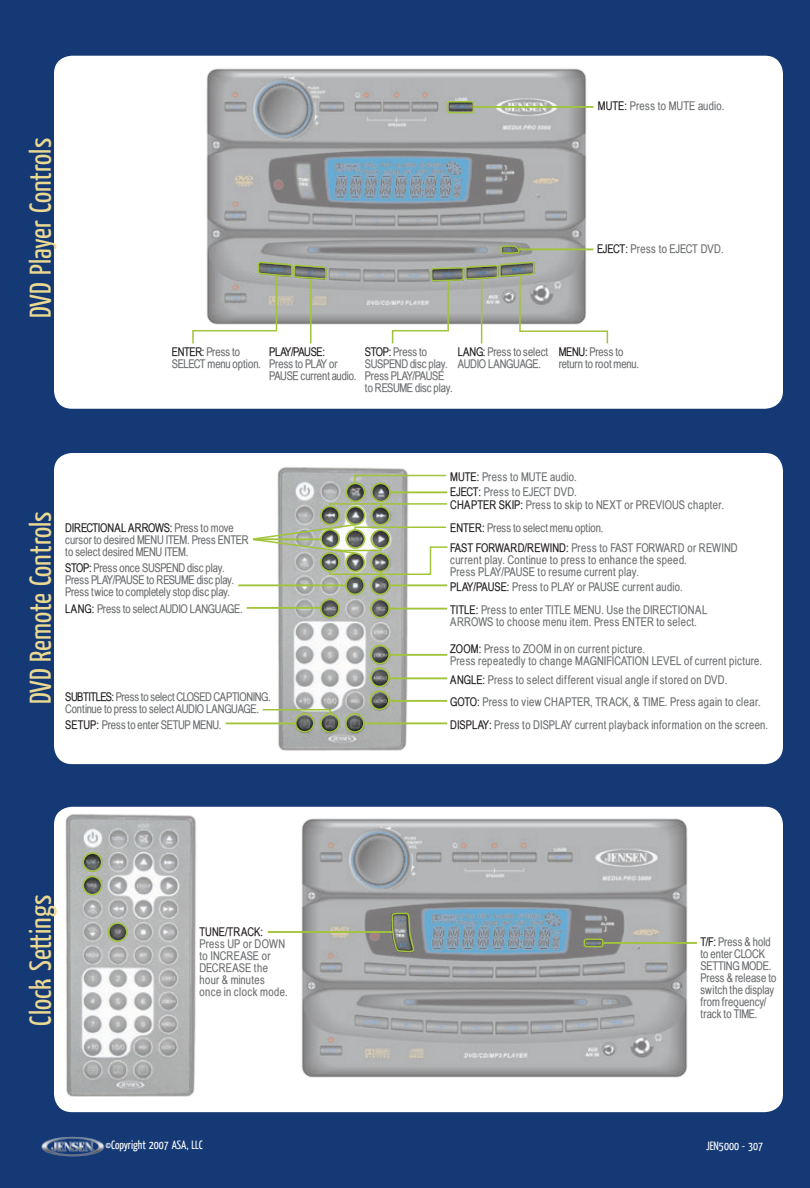
<style>
.page{position:relative;width:810px;height:1188px;background:#153975}
.page>*{position:absolute;margin:0;border:0;box-sizing:border-box;transform-origin:0 0}
.t1{font:30px "Yanone Kaffeesatz";color:#ebd891}
.t2{font:12px/12px "Babel Sans";letter-spacing:.005em;color:#6d6f71}
.t3{font:12px/12px "Babel Sans";letter-spacing:.035em;color:#6d6f71}
.t4{font:12px/12px "Babel Sans";letter-spacing:.03em;color:#6d6f71}
.t5{font:12px/12px "Babel Sans";letter-spacing:-.03em;color:#6d6f71}
.t6{font:12px "Babel Sans";color:#231f20}
.t7{font:12px "Yanone Kaffeesatz";color:#fff}
.t8{font:12px/12px "Babel Sans";letter-spacing:-.015em;color:#6d6f71}
.t9{font:12px "Babel Sans";letter-spacing:-.03em;color:#231f20}
.s1{color:#231f20}
.s2{color:#6d6f71}
</style>
<div class="page">
<div style="left:54px;top:56px;width:729px;height:353px;background:#fff;border-radius:18px"></div>
<div style="left:54px;top:807px;width:729px;height:305px;background:#fff;border-radius:18px"></div>
<img style="left:301px;top:818px;width:387px;height:260px">
<svg style="left:390px;top:912px;width:26px;height:41px"></svg>
<div style="left:584px;top:939px;width:20px;height:8px;border:2px solid #a2c43a;border-radius:2px"></div>
<hr style="left:603px;top:942px;width:94px;height:2px;background:#a2c43a">
<img style="left:59px;top:810px;width:137px;height:287px">
<div style="left:82px;top:876px;width:20px;height:20px;border:2px solid #a2c43a;border-radius:50%"></div>
<div style="left:108px;top:922px;width:20px;height:20px;border:2px solid #a2c43a;border-radius:50%"></div>
<div style="left:83px;top:852px;width:19px;height:20px;border:2px solid #a2c43a;border-radius:50%"></div>
<hr style="left:268px;top:931px;width:125px;height:2px;background:#a2c43a">
<img style="left:41px;top:1136px;width:64px;height:21px">
<div style="left:54px;top:453px;width:729px;height:311px;background:#fff;border-radius:18px"></div>
<img style="left:272px;top:576px;width:141px;height:175px">
<div style="left:370px;top:575px;width:20px;height:20px;border:2px solid #a2c43a;border-radius:50%"></div>
<div style="left:345px;top:575px;width:20px;height:20px;border:2px solid #a2c43a;border-radius:50%"></div>
<div style="left:370px;top:598px;width:20px;height:20px;border:2px solid #a2c43a;border-radius:50%"></div>
<div style="left:320px;top:598px;width:20px;height:20px;border:2px solid #a2c43a;border-radius:50%"></div>
<div style="left:370px;top:645px;width:20px;height:19px;border:2px solid #a2c43a;border-radius:50%"></div>
<div style="left:370px;top:668px;width:20px;height:19px;border:2px solid #a2c43a;border-radius:50%"></div>
<div style="left:370px;top:690px;width:19px;height:20px;border:2px solid #a2c43a;border-radius:50%"></div>
<div style="left:295px;top:713px;width:20px;height:20px;border:2px solid #a2c43a;border-radius:50%"></div>
<div style="left:320px;top:713px;width:20px;height:20px;border:2px solid #a2c43a;border-radius:50%"></div>
<div style="left:345px;top:713px;width:20px;height:20px;border:2px solid #a2c43a;border-radius:50%"></div>
<hr style="left:389px;top:584px;width:58px;height:2px;background:#a2c43a">
<hr style="left:389px;top:608px;width:58px;height:2px;background:#a2c43a">
<hr style="left:389px;top:654px;width:58px;height:2px;background:#a2c43a">
<hr style="left:389px;top:677px;width:58px;height:2px;background:#a2c43a">
<hr style="left:388px;top:700px;width:59px;height:2px;background:#a2c43a">
<hr style="left:363px;top:722px;width:84px;height:2px;background:#a2c43a">
<hr style="left:247px;top:607px;width:74px;height:2px;background:#a2c43a">
<hr style="left:226px;top:722px;width:70px;height:2px;background:#a2c43a">
<svg style="left:262px;top:708px;width:70px;height:8px"></svg>
<hr style="left:238px;top:584px;width:108px;height:2px;background:#a2c43a">
<svg style="left:191px;top:55px;width:418px;height:521px"></svg>
<h1 class="t1" style="left:21px;top:318px;width:181px;rotate:-90deg">DVD Player Controls</h1>
<p class="t2" style="left:598px;top:100px;width:128px"><span class="s1">MUTE:</span> Press to MUTE audio.</p>
<p class="t2" style="left:597px;top:243px;width:128px"><span class="s1">EJECT:</span> Press to EJECT DVD.</p>
<p class="t8" style="left:172px;top:346px;width:91px"><span class="s1">ENTER:</span> Press to<br>SELECT menu option.</p>
<p class="t9" style="left:269px;top:345px;width:57px">PLAY/PAUSE:</p>
<p class="t2" style="left:269px;top:358px;width:89px">Press to PLAY or<br>PAUSE current audio.</p>
<p class="t5" style="left:365px;top:346px;width:89px"><span class="s1">STOP:</span> Press to<br>SUSPEND disc play.<br>Press PLAY/PAUSE to RESUME disc play.</p>
<p class="t2" style="left:458px;top:346px;width:92px"><span class="s1">LANG:</span> Press to select<br>AUDIO LANGUAGE.</p>
<p class="t2" style="left:559px;top:346px;width:82px"><span class="s1">MENU:</span> Press to return to root menu.</p>
<h1 class="t1" style="left:21px;top:704px;width:194px;rotate:-90deg">DVD Remote Controls</h1>
<p class="t2" style="left:450px;top:471px;width:128px"><span class="s1">MUTE:</span> Press to MUTE audio.</p>
<p class="t2" style="left:450px;top:486px;width:128px"><span class="s1">EJECT:</span> Press to EJECT DVD.</p>
<p class="t4" style="left:450px;top:499px;width:275px"><span class="s1">CHAPTER SKIP:</span> Press to skip to NEXT or PREVIOUS chapter.</p>
<p class="t4" style="left:450px;top:542px;width:289px"><span class="s1">FAST FORWARD/REWIND:</span> Press to FAST FORWARD or REWIND current play. Continue to press to enhance the speed.<br>Press PLAY/PAUSE to resume current play.</p>
<p class="t6" style="left:65px;top:520px;width:170px">DIRECTIONAL ARROWS: <span class="s2">Press to move</span></p>
<p class="t2" style="left:450px;top:522px;width:155px"><span class="s1">ENTER:</span> Press to select menu option.</p>
<p class="t2" style="left:65px;top:533px;width:185px">cursor to desired MENU ITEM. Press ENTER to select desired MENU ITEM.</p>
<p class="t2" style="left:65px;top:562px;width:170px"><span class="s1">STOP:</span> Press once SUSPEND disc play.<br>Press PLAY/PAUSE to RESUME disc play.<br>Press twice to completely stop disc play.</p>
<p class="t2" style="left:450px;top:575px;width:259px;line-height:23.2px"><span class="s1">PLAY/PAUSE:</span> Press to PLAY or PAUSE current audio.<br><span class="s1">TITLE:</span> Press to enter TITLE MENU. Use the DIRECTIONAL</p>
<p class="t3" style="left:450px;top:616px;width:248px">ARROWS to choose menu item. Press ENTER to select.</p>
<p class="t3" style="left:450px;top:643px;width:313px"><span class="s1">ZOOM:</span> Press to ZOOM in on current picture.<br>Press repeatedly to change MAGNIFICATION LEVEL of current picture.</p>
<p class="t3" style="left:450px;top:674px;width:279px"><span class="s1">ANGLE:</span> Press to select different visual angle if stored on DVD.</p>
<p class="t2" style="left:65px;top:603px;width:179px"><span class="s1">LANG:</span> Press to select AUDIO LANGUAGE.</p>
<p class="t5" style="left:65px;top:691px;width:207px"><span class="s1">SUBTITLES:</span> Press to select CLOSED CAPTIONING.<br>Continue to press to select AUDIO LANGUAGE.</p>
<p class="t3" style="left:450px;top:696px;width:312px"><span class="s1">GOTO:</span> Press to view CHAPTER, TRACK, &amp; TIME. Press again to clear.</p>
<p class="t2" style="left:65px;top:719px;width:158px"><span class="s1">SETUP:</span> Press to enter SETUP MENU.</p>
<p class="t3" style="left:450px;top:719px;width:319px"><span class="s1">DISPLAY:</span> Press to DISPLAY current playback information on the screen.</p>
<h1 class="t1" style="left:21px;top:1026px;width:132px;rotate:-90deg">Clock Settings</h1>
<p class="t6" style="left:200px;top:925px;width:65px">TUNE/TRACK:</p>
<p class="t3" style="left:200px;top:938px;width:90px">Press UP or DOWN to INCREASE or<br>DECREASE the hour &amp; minutes once in clock mode.</p>
<p class="t2" style="left:700px;top:936px;width:77px"><span class="s1">T/F:</span> Press &amp; hold to enter CLOCK<br>SETTING MODE.<br>Press &amp; release to switch the display from frequency/ track to TIME.</p>
<p class="t7" style="left:106px;top:1137px;width:99px">©Copyright 2007 ASA, LLC</p>
<p class="t7" style="left:706px;top:1138px;width:58px">JEN5000 - 307</p>
</div>
